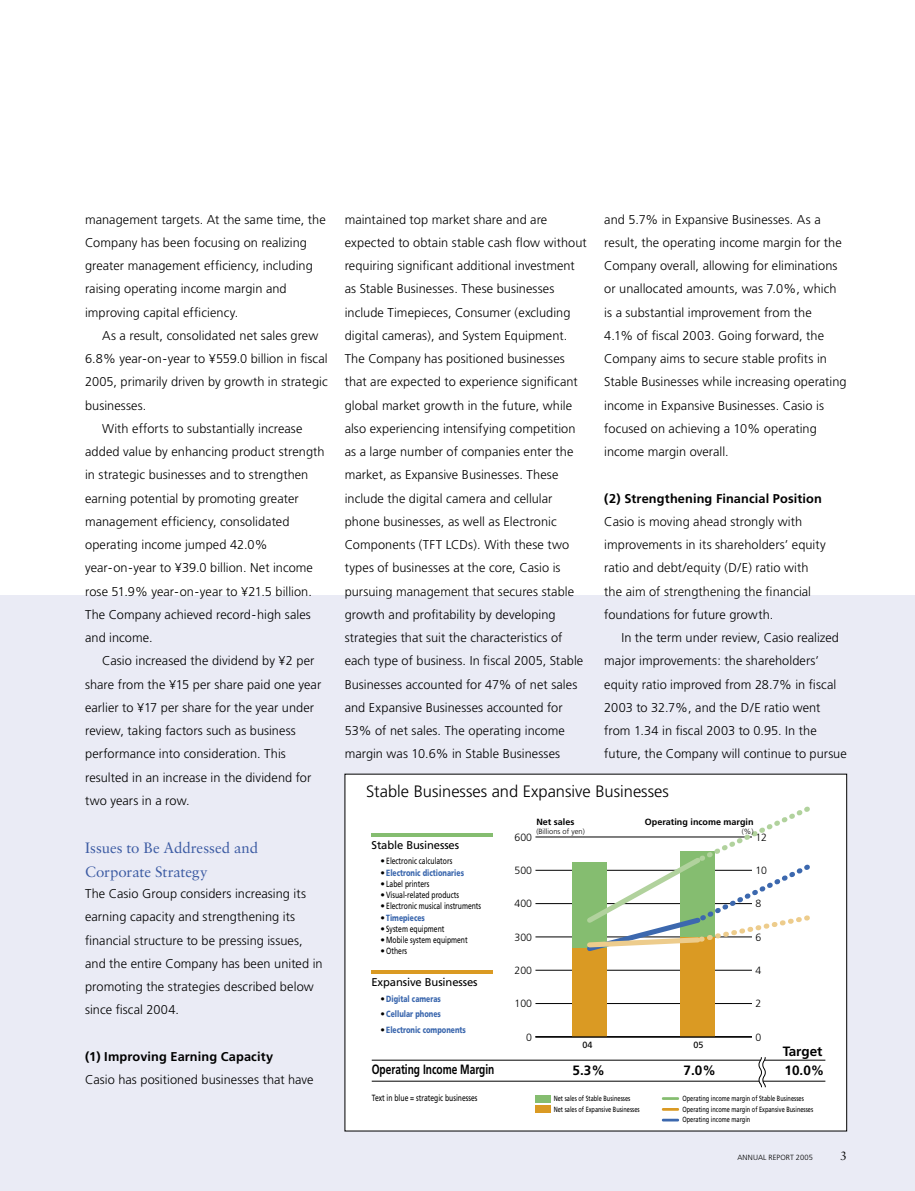
<style>
.page{position:relative;width:915px;height:1191px;background:#fff}
.page>*{position:absolute;margin:0;border:0;box-sizing:border-box;transform-origin:0 0}
.t1{font:300 16.5px "Frutiger";color:#000}
.t2{font:15px/23.2px "Sabon";color:#3c5ba3}
.t3{font:700 13.5px "Frutiger";color:#000;scale:.75 1}
.t4{font:700 13.5px/19.5px "Frutiger";color:#000}
.t5{font:300 12.75px/23.2px "Frutiger";letter-spacing:.005em;color:#000}
.t6{font:700 12.75px "Frutiger";letter-spacing:.01em;color:#000}
.t7{font:12px "Sabon";color:#000}
.t8{font:11.25px "Frutiger";letter-spacing:-.01em;color:#000}
.t9{font:300 10.5px "Frutiger";color:#000}
.t10{font:9px "Frutiger";color:#000}
.t11{font:900 9px "Frutiger";color:#3c68ae;scale:.75 1}
.t12{font:9px "Frutiger";color:#000;scale:.75 1}
.t13{font:700 9px "Frutiger";color:#000}
.t14{font:7.5px/10.5px "Frutiger";color:#000;scale:.75 1}
.t15{font:300 7.5px "Frutiger";color:#000}
.t16{font:300 7.5px "Frutiger";letter-spacing:.02em;color:#000}
.s1{font-weight:400;color:#000}
</style>
<div class="page">
<div style="left:0;top:595px;width:914px;height:596px;background:#eaebf5"></div>
<div style="left:345px;top:774px;width:501px;height:357px;background:#fff"></div>
<hr style="left:535px;top:1003px;width:216px;height:1px;background:#000">
<hr style="left:535px;top:970px;width:216px;height:1px;background:#000">
<hr style="left:535px;top:936px;width:216px;height:1px;background:#000">
<hr style="left:535px;top:903px;width:216px;height:1px;background:#000">
<hr style="left:535px;top:870px;width:216px;height:1px;background:#000">
<hr style="left:535px;top:836px;width:216px;height:1px;background:#000">
<div style="left:572px;top:862px;width:34px;height:86px;background:#85bd70"></div>
<div style="left:572px;top:948px;width:34px;height:88px;background:#da9a23"></div>
<div style="left:680px;top:937px;width:35px;height:99px;background:#da9a23"></div>
<hr style="left:535px;top:1036px;width:216px;height:1px;background:#000">
<svg style="left:582px;top:806px;width:228px;height:148px"></svg>
<hr style="left:371px;top:833px;width:121px;height:3px;background:#85bd70">
<hr style="left:371px;top:970px;width:121px;height:3px;background:#da9a23">
<hr style="left:371px;top:1081px;width:454px;height:1px;background:#000">
<hr style="left:371px;top:1060px;width:454px;height:1px;background:#000">
<svg style="left:758px;top:1057px;width:7px;height:30px"></svg>
<div style="left:535px;top:1094px;width:15px;height:8px;background:#85bd70"></div>
<div style="left:535px;top:1105px;width:15px;height:8px;background:#da9a23"></div>
<hr style="left:661px;top:1097px;width:17px;height:3px;background:#85bd70">
<svg style="left:661px;top:1108px;width:17px;height:2px"></svg>
<hr style="left:661px;top:1118px;width:17px;height:3px;background:#3c68ae">
<p class="t5" style="left:85px;top:207px;width:242px">management targets. At the same time, the Company has been focusing on realizing greater management efficiency, including raising operating income margin and improving capital efficiency.</p>
<p class="t5" style="left:102px;top:324px;width:217px">As a result, consolidated net sales grew</p>
<p class="t5" style="left:85px;top:347px;width:244px">6.8% year-on-year to ¥559.0 billion in fiscal</p>
<p class="t5" style="left:85px;top:370px;width:244px">2005, primarily driven by growth in strategic</p>
<p class="t5" style="left:85px;top:393px;width:63px">businesses.</p>
<p class="t5" style="left:102px;top:417px;width:202px">With efforts to substantially increase</p>
<p class="t5" style="left:85px;top:440px;width:241px">added value by enhancing product strength</p>
<p class="t5" style="left:85px;top:463px;width:225px">in strategic businesses and to strengthen</p>
<p class="t5" style="left:85px;top:486px;width:215px">earning potential by promoting greater</p>
<p class="t5" style="left:85px;top:510px;width:206px">management efficiency, consolidated</p>
<p class="t5" style="left:85px;top:533px;width:184px">operating income jumped 42.0%</p>
<p class="t5" style="left:85px;top:556px;width:229px">year-on-year to ¥39.0 billion. Net income</p>
<p class="t5" style="left:85px;top:579px;width:228px">rose 51.9% year-on-year to ¥21.5 billion.</p>
<p class="t5" style="left:85px;top:603px;width:227px">The Company achieved record-high sales</p>
<p class="t5" style="left:85px;top:626px;width:69px">and income.</p>
<p class="t5" style="left:102px;top:649px;width:214px">Casio increased the dividend by ¥2 per</p>
<p class="t5" style="left:85px;top:672px;width:237px">share from the ¥15 per share paid one year</p>
<p class="t5" style="left:85px;top:696px;width:230px">earlier to ¥17 per share for the year under</p>
<p class="t5" style="left:85px;top:719px;width:212px">review, taking factors such as business</p>
<p class="t5" style="left:85px;top:742px;width:202px">performance into consideration. This</p>
<p class="t5" style="left:85px;top:765px;width:228px">resulted in an increase in the dividend for</p>
<p class="t5" style="left:85px;top:789px;width:106px">two years in a row.</p>
<p class="t2" style="left:85px;top:836px;width:174px">Issues to Be Addressed and<br>Corporate Strategy</p>
<p class="t5" style="left:85px;top:882px;width:239px">The Casio Group considers increasing its earning capacity and strengthening its financial structure to be pressing issues, and the entire Company has been united in promoting the strategies described below since fiscal 2004.</p>
<p class="t6" style="left:85px;top:1049px;width:189px">(1) Improving Earning Capacity</p>
<p class="t5" style="left:85px;top:1068px;width:230px">Casio has positioned businesses that have</p>
<p class="t5" style="left:344px;top:207px;width:243px">maintained top market share and are expected to obtain stable cash flow without requiring significant additional investment as Stable Businesses. These businesses include Timepieces, Consumer (excluding digital cameras), and System Equipment.<br>The Company has positioned businesses that are expected to experience significant global market growth in the future, while also experiencing intensifying competition as a large number of companies enter the market, as Expansive Businesses. These include the digital camera and cellular phone businesses, as well as Electronic Components (TFT LCDs). With these two types of businesses at the core, Casio is pursuing management that secures stable growth and profitability by developing strategies that suit the characteristics of each type of business. In fiscal 2005, Stable Businesses accounted for 47% of net sales and Expansive Businesses accounted for 53% of net sales. The operating income margin was 10.6% in Stable Businesses</p>
<p class="t5" style="left:604px;top:207px;width:244px">and 5.7% in Expansive Businesses. As a result, the operating income margin for the Company overall, allowing for eliminations or unallocated amounts, was 7.0%, which is a substantial improvement from the<br>4.1% of fiscal 2003. Going forward, the Company aims to secure stable profits in Stable Businesses while increasing operating income in Expansive Businesses. Casio is focused on achieving a 10% operating income margin overall.</p>
<p class="t6" style="left:604px;top:491px;width:219px">(2) Strengthening Financial Position</p>
<p class="t5" style="left:604px;top:510px;width:223px">Casio is moving ahead strongly with improvements in its shareholders’ equity ratio and debt/equity (D/E) ratio with the aim of strengthening the financial foundations for future growth.</p>
<p class="t5" style="left:604px;top:626px;width:244px;text-indent:17px">In the term under review, Casio realized major improvements: the shareholders’ equity ratio improved from 28.7% in fiscal 2003 to 32.7%, and the D/E ratio went from 1.34 in fiscal 2003 to 0.95. In the future, the Company will continue to pursue</p>
<p class="t1" style="left:366px;top:782px;width:304px">Stable Businesses and Expansive Businesses</p>
<p class="t8" style="left:371px;top:838px;width:89px">Stable Businesses</p>
<p class="t10" style="left:380px;top:856px;width:73px">• Electronic calculators</p>
<p class="t11" style="left:380px;top:867px;width:113px"><span class="s1">•</span> Electronic dictionaries</p>
<p class="t10" style="left:380px;top:878px;width:50px">• Label printers</p>
<p class="t10" style="left:380px;top:889px;width:80px">•Visual-related products</p>
<p class="t10" style="left:380px;top:901px;width:102px">• Electronic musical instruments</p>
<p class="t11" style="left:380px;top:912px;width:61px"><span class="s1">•</span> Timepieces</p>
<p class="t10" style="left:380px;top:923px;width:65px">• System equipment</p>
<p class="t10" style="left:380px;top:934px;width:89px">• Mobile system equipment</p>
<p class="t10" style="left:380px;top:946px;width:28px">• Others</p>
<p class="t8" style="left:371px;top:975px;width:108px">Expansive Businesses</p>
<p class="t11" style="left:380px;top:993px;width:82px"><span class="s1">•</span> Digital cameras</p>
<p class="t11" style="left:380px;top:1008px;width:82px"><span class="s1">•</span>Cellular phones</p>
<p class="t11" style="left:380px;top:1024px;width:115px"><span class="s1">•</span> Electronic components</p>
<p class="t3" style="left:371px;top:1061px;width:165px">Operating Income Margin</p>
<p class="t13" style="left:536px;top:817px;width:40px">Net sales</p>
<p class="t15" style="left:536px;top:827px;width:50px">(Billions of yen)</p>
<p class="t13" style="left:644px;top:817px;width:110px">Operating income margin</p>
<p class="t15" style="left:741px;top:827px;width:13px">(%)</p>
<p class="t9" style="left:514px;top:831px;width:19px">600</p>
<p class="t9" style="left:755px;top:831px;width:13px">12</p>
<p class="t9" style="left:514px;top:864px;width:19px">500</p>
<p class="t9" style="left:755px;top:864px;width:13px">10</p>
<p class="t9" style="left:514px;top:898px;width:19px">400</p>
<p class="t9" style="left:755px;top:898px;width:7px">8</p>
<p class="t9" style="left:514px;top:931px;width:19px">300</p>
<p class="t9" style="left:755px;top:931px;width:7px">6</p>
<p class="t9" style="left:514px;top:964px;width:19px">200</p>
<p class="t9" style="left:755px;top:964px;width:7px">4</p>
<p class="t9" style="left:514px;top:997px;width:19px">100</p>
<p class="t9" style="left:755px;top:997px;width:7px">2</p>
<p class="t9" style="left:526px;top:1031px;width:7px">0</p>
<p class="t9" style="left:755px;top:1031px;width:7px">0</p>
<p class="t10" style="left:582px;top:1039px;width:12px">04</p>
<p class="t10" style="left:693px;top:1039px;width:12px">05</p>
<p class="t4" style="left:572px;top:1060px;width:34px">5.3%</p>
<p class="t4" style="left:683px;top:1060px;width:34px">7.0%</p>
<p class="t4" style="left:782px;top:1041px;width:43px">Target<br>10.0%</p>
<p class="t12" style="left:371px;top:1092px;width:142px">Text in blue = strategic businesses</p>
<p class="t14" style="left:553px;top:1093px;width:116px">Net sales of Stable Businesses<br>Net sales of Expansive Businesses</p>
<p class="t14" style="left:682px;top:1093px;width:176px">Operating income margin of Stable Businesses<br>Operating income margin of Expansive Businesses<br>Operating income margin</p>
<p class="t16" style="left:737px;top:1153px;width:77px">ANNUAL REPORT 2005</p>
<p class="t7" style="left:839px;top:1149px;width:8px">3</p>
</div>
